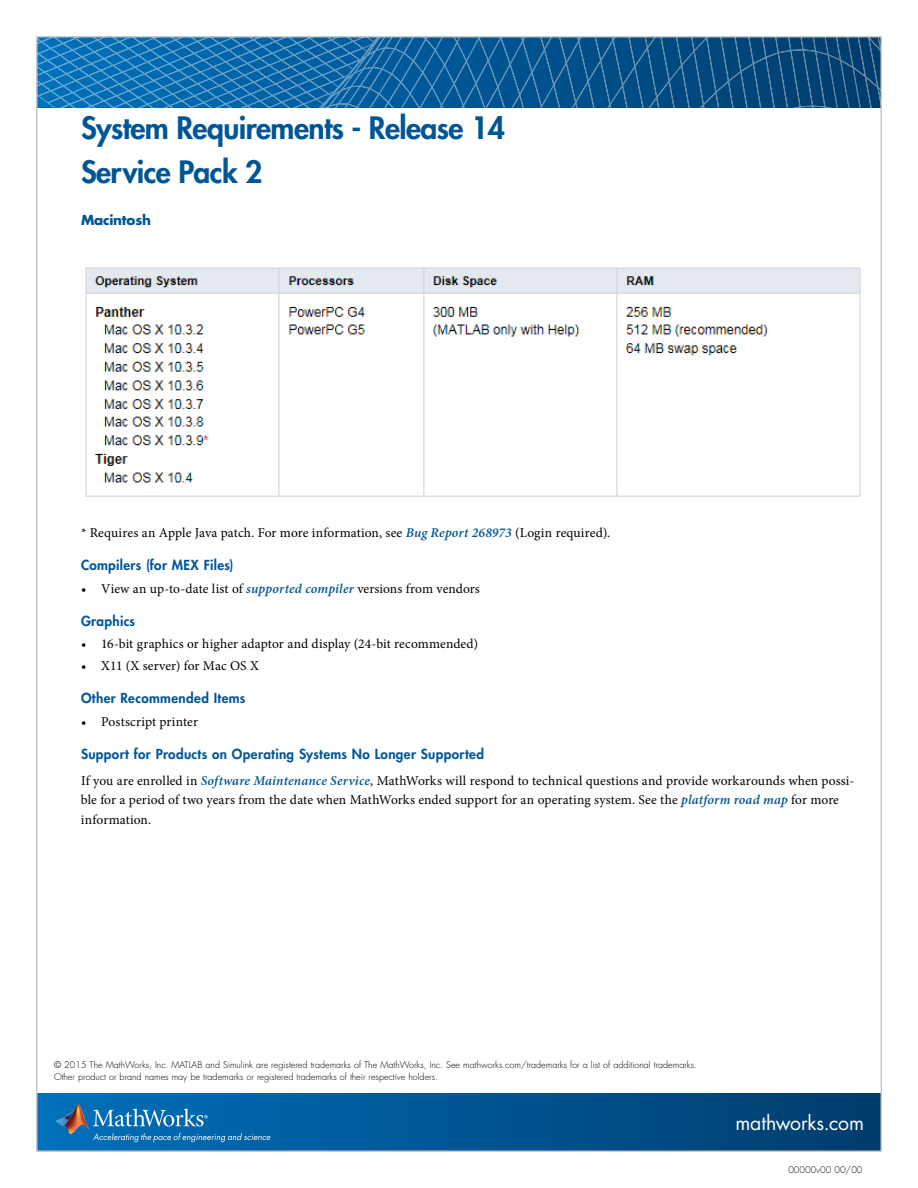
<style>
.page{position:relative;width:918px;height:1188px;background:#fff}
.page>*{position:absolute;margin:0;border:0;box-sizing:border-box;transform-origin:0 0}
.t1{font:800 30px/43.5px "Futura Std";letter-spacing:-.02em;color:#005695}
.t2{font:19.5px "Futura Std";letter-spacing:-.005em;color:#fff}
.t3{font:13.5px/19.5px "Minion Pro";letter-spacing:.005em;color:#000}
.t4{font:800 13.5px "Futura Std";letter-spacing:.025em;color:#005695}
.t5{font:700 13.5px "Futura Std";letter-spacing:-.015em;color:#005695}
.t6{font:300 9px/11.2px "Futura Std";color:#000}
.s1{font-weight:600;font-style:italic;color:#005695}
</style>
<div class="page">
<div style="left:37px;top:1094px;width:844px;height:57px;background:linear-gradient(to right,#0070bb,#003c6d)"></div>
<svg style="left:39px;top:39px;width:384px;height:69px;background:#1872b1"></svg>
<svg style="left:423px;top:39px;width:25px;height:69px;background:#0e609c"></svg>
<svg style="left:448px;top:39px;width:16px;height:69px"></svg>
<svg style="left:464px;top:39px;width:415px;height:69px;background:#0d5286"></svg>
<img style="left:64px;top:1104px;width:21px;height:15px">
<svg style="left:56px;top:1118px;width:8px;height:8px"></svg>
<img style="left:64px;top:1119px;width:25px;height:15px">
<svg style="left:93px;top:1133px;width:177px;height:9px;background:#2d82bb"></svg>
<svg style="left:93px;top:1108px;width:115px;height:19px;background:#3e8dc2"></svg>
<img style="left:85px;top:267px;width:776px;height:230px">
<h1 class="t1" style="left:81px;top:106px;width:426px">System Requirements - Release 14<br>Service Pack 2</h1>
<p class="t5" style="left:81px;top:211px;width:72px">Macintosh</p>
<p class="t3" style="left:81px;top:523px;width:531px">* Requires an Apple Java patch. For more information, see <span class="s1">Bug Report 268973</span> (Login required).</p>
<p class="t4" style="left:81px;top:557px;width:154px">Compilers (for MEX Files)</p>
<p class="t3" style="left:81px;top:579px;width:400px">• View an up-to-date list of <span class="s1">supported compiler</span> versions from vendors</p>
<p class="t4" style="left:81px;top:612px;width:56px">Graphics</p>
<p class="t3" style="left:81px;top:634px;width:399px">• 16-bit graphics or higher adaptor and display (24-bit recommended)</p>
<p class="t3" style="left:81px;top:656px;width:179px">• X11 (X server) for Mac OS X</p>
<p class="t4" style="left:81px;top:690px;width:166px">Other Recommended Items</p>
<p class="t3" style="left:81px;top:712px;width:119px">• Postscript printer</p>
<p class="t4" style="left:81px;top:745px;width:405px">Support for Products on Operating Systems No Longer Supported</p>
<p class="t3" style="left:81px;top:771px;width:775px">If you are enrolled in <span class="s1">Software Maintenance Service</span>, MathWorks will respond to technical questions and provide workarounds when possi&shy;ble for a period of two years from the date when MathWorks ended support for an operating system. See the <span class="s1">platform road map</span> for more information.</p>
<p class="t6" style="left:54px;top:1060px;width:644px">© 2015 The MathWorks, Inc. MATLAB and Simulink are registered trademarks of The MathWorks, Inc. See mathworks.com/trademarks for a list of additional trademarks.<br>Other product or brand names may be trademarks or registered trademarks of their respective holders.</p>
<h2 class="t2" style="left:735px;top:1110px;width:130px">mathworks.com</h2>
<p class="t6" style="left:788px;top:1165px;width:76px">00000v00 00/00</p>
</div>
